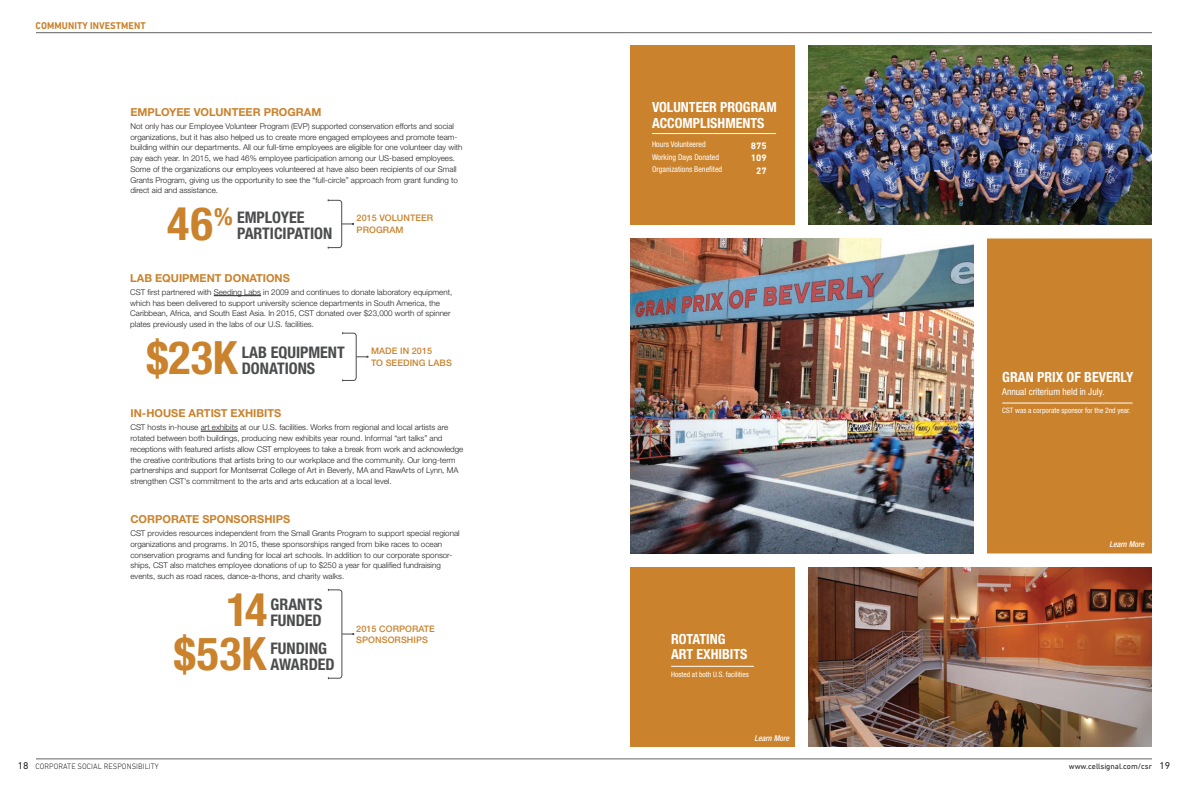
<style>
.page{position:relative;width:1188px;height:792px;background:#fff}
.page>*{position:absolute;margin:0;border:0;box-sizing:border-box;transform-origin:0 0}
.CSR_Callout_Caption{font:700 condensed 46px "Helvetica Neue LTW1 G";color:#ca822c}
.CSR_Callout_Caption-2{font:700 condensed 16px/16px "Helvetica Neue LTW1 G";color:#4b4c4d}
.CSR_Callout_Caption-3{font:700 condensed 14px/15px "Helvetica Neue LTW1 G";color:#fff}
.CSR_Block_Body_Heade{font:700 condensed 14px/16px "Helvetica Neue LTW1 G";color:#fff}
.CSR_Body_Header2{font:700 11px "Helvetica Neue LTW1 G";color:#ca822c}
.Cover_Sub-Title{font:700 10px "DIN Next W1 G";letter-spacing:.01em;color:#ca822c;scale:.95 1}
.CSR_Callout_Caption-4{font:condensed 9.5px "Helvetica Neue LTW1 G";color:#fff}
.CSR_Table_Stats{font:700 9.5px "DIN Next W1 G";color:#fff}
.CSR_Subheader{font:500 9px/11.5px "Helvetica Neue LTW1 G";letter-spacing:.01em;color:#ca822c}
.CSR_Body_Text{font:300 8px/10.8px "Helvetica Neue LTW1 G";color:#231f20}
.CSR_Table_Content{font:condensed 8px "Helvetica Neue LTW1 G";color:#fff}
.t1{font:300 8px "DIN Next W1 G";letter-spacing:.01em;color:#231f20;scale:.95 1}
.t2{font:8px "DIN Next W1 G";color:#231f20}
.CSR_Callout_Caption-5{font:italic 500 condensed 8px "Helvetica Neue LTW1 G";color:#fff}
.Bottom_Line{font:condensed 7.5px "Helvetica Neue LTW1 G";color:#fff}
.s1{font-weight:400;font-size:10px}
.s2{font-size:10px}
</style>
<div class="page">
<hr style="left:36px;top:33px;width:1116px;height:1px;background:#636366">
<hr style="left:36px;top:759px;width:1116px;height:1px;background:#636366">
<img style="left:630px;top:238px;width:344px;height:316px">
<div style="left:987px;top:238px;width:165px;height:316px;background:#ca822c;border:1px solid #ca822c"></div>
<img style="left:808px;top:567px;width:344px;height:180px">
<div style="left:630px;top:567px;width:165px;height:180px;background:#ca822c"></div>
<img style="left:808px;top:45px;width:344px;height:180px">
<div style="left:630px;top:45px;width:165px;height:180px;background:#ca822c"></div>
<hr style="left:214px;top:295px;width:47px;height:1px;background:#231f20">
<svg style="left:342px;top:332px;width:26px;height:49px"></svg>
<hr style="left:1002px;top:403px;width:131px;height:1px;background:#fff">
<hr style="left:652px;top:133px;width:124px;height:1px;background:#fff">
<svg style="left:328px;top:589px;width:26px;height:90px"></svg>
<hr style="left:201px;top:431px;width:37px;height:1px;background:#231f20">
<svg style="left:328px;top:200px;width:26px;height:48px"></svg>
<hr style="left:671px;top:666px;width:83px;height:1px;background:#fff">
<p class="Cover_Sub-Title" style="left:36px;top:20px;width:118px">COMMUNITY INVESTMENT</p>
<p class="CSR_Body_Header2" style="left:130px;top:105px;width:192px">EMPLOYEE VOLUNTEER PROGRAM</p>
<p class="CSR_Body_Text" style="left:130px;top:120px;width:334px">Not only has our Employee Volunteer Program (EVP) supported conservation efforts and social organizations, but it has also helped us to create more engaged employees and promote team&shy;building within our departments. All our full-time employees are eligible for one volunteer day with pay each year. In 2015, we had 46% employee participation among our US-based employees.<br>Some of the organizations our employees volunteered at have also been recipients of our Small Grants Program, giving us the opportunity to see the “full-circle” approach from grant funding to direct aid and assistance.</p>
<p class="CSR_Callout_Caption" style="left:167px;top:196px;width:67px">46<sup>%</sup></p>
<p class="CSR_Callout_Caption-2" style="left:237px;top:210px;width:97px">EMPLOYEE<br>PARTICIPATION</p>
<p class="CSR_Subheader" style="left:357px;top:212px;width:78px">2015 VOLUNTEER<br>PROGRAM</p>
<p class="CSR_Body_Header2" style="left:130px;top:271px;width:161px">LAB EQUIPMENT DONATIONS</p>
<p class="CSR_Body_Text" style="left:130px;top:287px;width:324px">CST first partnered with Seeding Labs in 2009 and continues to donate laboratory equipment, which has been delivered to support university science departments in South America, the Caribbean, Africa, and South East Asia. In 2015, CST donated over $23,000 worth of spinner plates previously used in the labs of our U.S. facilities.</p>
<p class="CSR_Subheader" style="left:371px;top:345px;width:62px">MADE IN 2015</p>
<p class="CSR_Callout_Caption" style="left:147px;top:330px;width:92px">$23K</p>
<p class="CSR_Callout_Caption-2" style="left:242px;top:345px;width:105px">LAB EQUIPMENT<br>DONATIONS</p>
<p class="CSR_Subheader" style="left:371px;top:357px;width:82px">TO SEEDING LABS</p>
<p class="CSR_Body_Header2" style="left:130px;top:407px;width:152px">IN-HOUSE ARTIST EXHIBITS</p>
<p class="CSR_Body_Text" style="left:130px;top:422px;width:334px">CST hosts in-house art exhibits at our U.S. facilities. Works from regional and local artists are rotated between both buildings, producing new exhibits year round. Informal “art talks” and receptions with featured artists allow CST employees to take a break from work and acknowledge the creative contributions that artists bring to our workplace and the community. Our long-term partnerships and support for Montserrat College of Art in Beverly, MA and RawArts of Lynn, MA strengthen CST’s commitment to the arts and arts education at a local level.</p>
<p class="CSR_Body_Header2" style="left:130px;top:513px;width:161px">CORPORATE SPONSORSHIPS</p>
<p class="CSR_Body_Text" style="left:130px;top:528px;width:331px">CST provides resources independent from the Small Grants Program to support special regional organizations and programs. In 2015, these sponsorships ranged from bike races to ocean conservation programs and funding for local art schools. In addition to our corporate sponsor&shy;ships, CST also matches employee donations of up to $250 a year for qualified fundraising events, such as road races, dance-a-thons, and charity walks.</p>
<p class="CSR_Callout_Caption" style="left:226px;top:582px;width:42px">14</p>
<p class="CSR_Callout_Caption-2" style="left:271px;top:596px;width:53px">GRANTS<br>FUNDED</p>
<p class="CSR_Callout_Caption" style="left:174px;top:627px;width:94px">$53K</p>
<p class="CSR_Callout_Caption-2" style="left:271px;top:641px;width:66px">FUNDING<br>AWARDED</p>
<p class="CSR_Subheader" style="left:356px;top:623px;width:80px">2015 CORPORATE<br>SPONSORSHIPS</p>
<p class="CSR_Block_Body_Heade" style="left:652px;top:99px;width:126px">VOLUNTEER PROGRAM<br>ACCOMPLISHMENTS</p>
<p class="CSR_Table_Content" style="left:652px;top:140px;width:55px">Hours Volunteered</p>
<p class="CSR_Table_Stats" style="left:751px;top:140px;width:17px">875</p>
<p class="CSR_Table_Content" style="left:652px;top:152px;width:69px">Working Days Donated</p>
<p class="CSR_Table_Stats" style="left:751px;top:152px;width:17px">109</p>
<p class="CSR_Table_Content" style="left:652px;top:165px;width:72px">Organizations Benefited</p>
<p class="CSR_Table_Stats" style="left:756px;top:165px;width:12px">27</p>
<p class="CSR_Callout_Caption-3" style="left:671px;top:632px;width:78px">ROTATING<br>ART EXHIBITS</p>
<p class="Bottom_Line" style="left:671px;top:670px;width:79px">Hosted at both U.S. facilities</p>
<p class="CSR_Callout_Caption-5" style="left:755px;top:733px;width:36px">Learn More</p>
<p class="CSR_Callout_Caption-3" style="left:1002px;top:369px;width:132px">GRAN PRIX OF BEVERLY</p>
<p class="CSR_Callout_Caption-4" style="left:1002px;top:386px;width:104px">Annual criterium held in July.</p>
<p class="Bottom_Line" style="left:1002px;top:406px;width:130px">CST was a corporate sponsor for the 2nd year.</p>
<p class="CSR_Callout_Caption-5" style="left:1110px;top:539px;width:36px">Learn More</p>
<p class="t1" style="left:18px;top:761px;width:150px"><span class="s1">18</span> CORPORATE SOCIAL RESPONSIBILITY</p>
<p class="t2" style="left:1069px;top:761px;width:103px">www.cellsignal.com/csr <span class="s2">19</span></p>
</div>
